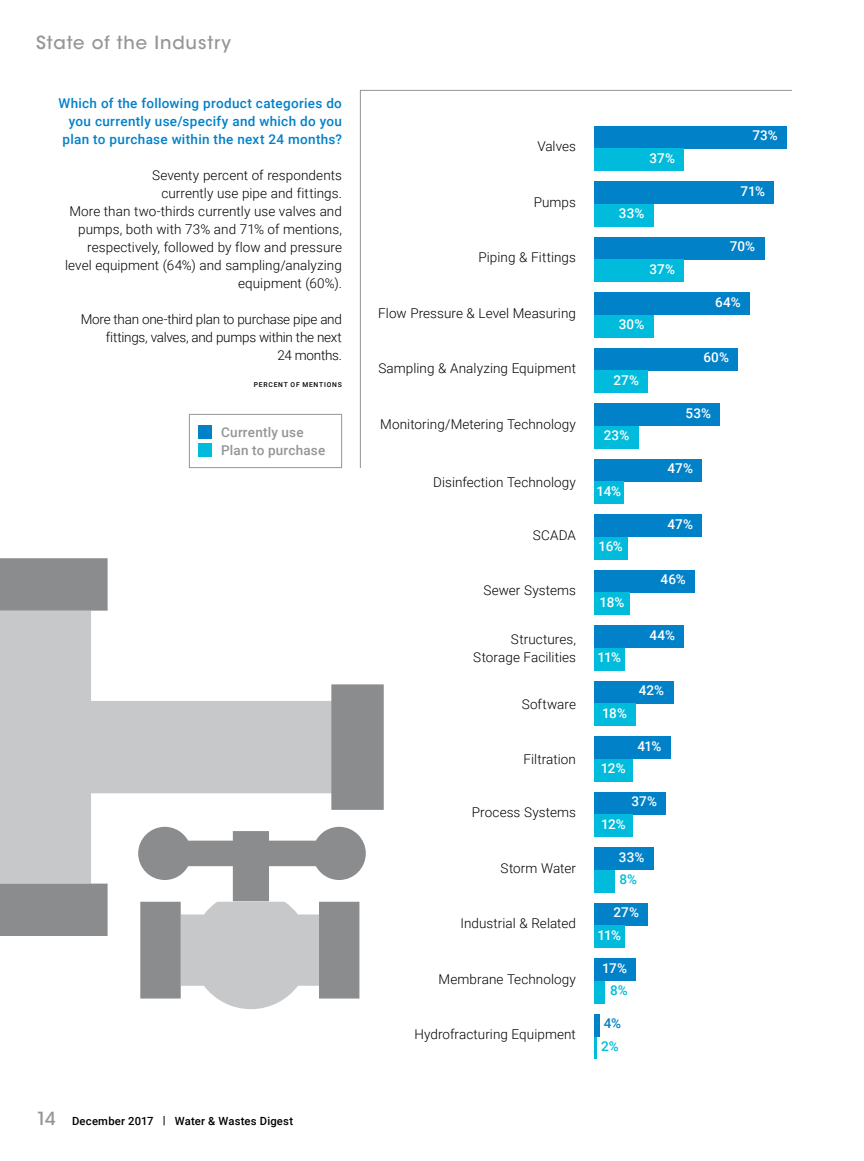
<style>
.page{position:relative;width:864px;height:1161px;background:#fff}
.page>*{position:absolute;margin:0;border:0;box-sizing:border-box;transform-origin:0 0}
.t1{font:500 18px "ITC Avant Garde Std";letter-spacing:.05em;color:#939598}
.t2{font:300 13.5px/18px "Roboto";letter-spacing:.005em;color:#000;text-align:right}
.t3{font:500 13.5px/18px "Roboto";letter-spacing:.025em;color:#0081c8;text-align:right}
.t4{font:500 13.5px "Roboto";letter-spacing:.005em;color:#fff}
.t5{font:300 13.5px/18px "Roboto";letter-spacing:-.02em;color:#000;text-align:right}
.t6{font:500 13.5px/18px "Roboto";letter-spacing:.015em;color:#939598}
.t7{font:500 13.5px "Roboto";color:#00bbdb}
.t8{font:500 11.25px "Roboto";letter-spacing:.02em;color:#000}
.t9{font:500 6.75px "Roboto";letter-spacing:.115em;color:#000}
.s1{font-family:"ITC Avant Garde Std";font-size:18px;color:#939598}
</style>
<div class="page">
<svg style="left:0;top:611px;width:342px;height:273px;fill:#c7c8ca"></svg>
<div style="left:331px;top:684px;width:53px;height:126px;background:#8a8c8e"></div>
<div style="left:0;top:558px;width:108px;height:53px;background:#8a8c8e"></div>
<div style="left:0;top:884px;width:108px;height:52px;background:#8a8c8e"></div>
<svg style="left:360px;top:90px;width:432px;height:378px"></svg>
<div style="left:594px;top:126px;width:193px;height:22px;background:#0081c8"></div>
<div style="left:594px;top:182px;width:180px;height:22px;background:#0081c8"></div>
<div style="left:594px;top:237px;width:170px;height:23px;background:#0081c8"></div>
<div style="left:594px;top:292px;width:156px;height:23px;background:#0081c8"></div>
<div style="left:594px;top:348px;width:144px;height:22px;background:#0081c8"></div>
<div style="left:594px;top:404px;width:126px;height:22px;background:#0081c8"></div>
<div style="left:594px;top:459px;width:108px;height:23px;background:#0081c8"></div>
<div style="left:594px;top:514px;width:108px;height:23px;background:#0081c8"></div>
<div style="left:594px;top:570px;width:101px;height:22px;background:#0081c8"></div>
<div style="left:594px;top:626px;width:90px;height:22px;background:#0081c8"></div>
<div style="left:594px;top:681px;width:79px;height:23px;background:#0081c8"></div>
<div style="left:594px;top:736px;width:76px;height:23px;background:#0081c8"></div>
<div style="left:594px;top:792px;width:72px;height:22px;background:#0081c8"></div>
<div style="left:594px;top:848px;width:59px;height:22px;background:#0081c8"></div>
<div style="left:594px;top:903px;width:54px;height:23px;background:#0081c8"></div>
<div style="left:594px;top:148px;width:90px;height:23px;background:#00bbdb"></div>
<div style="left:594px;top:204px;width:59px;height:22px;background:#00bbdb"></div>
<div style="left:594px;top:260px;width:90px;height:22px;background:#00bbdb"></div>
<div style="left:594px;top:315px;width:59px;height:23px;background:#00bbdb"></div>
<div style="left:594px;top:370px;width:54px;height:23px;background:#00bbdb"></div>
<div style="left:594px;top:426px;width:45px;height:22px;background:#00bbdb"></div>
<div style="left:594px;top:482px;width:30px;height:22px;background:#00bbdb"></div>
<div style="left:594px;top:648px;width:31px;height:22px;background:#00bbdb"></div>
<div style="left:594px;top:704px;width:41px;height:22px;background:#00bbdb"></div>
<div style="left:594px;top:759px;width:39px;height:23px;background:#00bbdb"></div>
<div style="left:594px;top:981px;width:10px;height:23px;background:#00bbdb"></div>
<div style="left:199px;top:425px;width:13px;height:14px;background:#0081c8"></div>
<div style="left:199px;top:443px;width:13px;height:14px;background:#00bbdb"></div>
<div style="left:189px;top:414px;width:153px;height:54px;border:1px solid #939598"></div>
<hr style="left:594px;top:1036px;width:3px;height:23px;background:#00bbdb">
<div style="left:594px;top:1014px;width:5px;height:22px;background:#0081c8"></div>
<div style="left:594px;top:537px;width:33px;height:23px;background:#00bbdb"></div>
<div style="left:594px;top:592px;width:36px;height:23px;background:#00bbdb"></div>
<div style="left:594px;top:814px;width:39px;height:23px;background:#00bbdb"></div>
<div style="left:594px;top:870px;width:21px;height:22px;background:#00bbdb"></div>
<div style="left:594px;top:926px;width:31px;height:22px;background:#00bbdb"></div>
<div style="left:594px;top:958px;width:41px;height:23px;background:#0081c8"></div>
<svg style="left:138px;top:827px;width:228px;height:182px"></svg>
<h1 class="t1" style="left:36px;top:32px;width:197px">State of the Industry</h1>
<p class="t3" style="left:58px;top:94px;width:285px">Which of the following product categories do you currently use/specify and which do you plan to purchase within the next 24 months?</p>
<p class="t2" style="left:65px;top:166px;width:278px">Seventy percent of respondents<br>currently use pipe and fittings.<br>More than two-thirds currently use valves and pumps, both with 73% and 71% of mentions, respectively, followed by flow and pressure level equipment (64%) and sampling/analyzing equipment (60%).</p>
<p class="t5" style="left:81px;top:310px;width:263px">More than one-third plan to purchase pipe and fittings, valves, and pumps within the next<br>24 months.</p>
<p class="t9" style="left:254px;top:380px;width:90px">PERCENT OF MENTIONS</p>
<p class="t6" style="left:221px;top:422px;width:106px">Currently use<br>Plan to purchase</p>
<p class="t8" style="left:36px;top:1113px;width:259px"><span class="s1">14</span> December 2017 | Water &amp; Wastes Digest</p>
<p class="t2" style="left:537px;top:137px;width:40px">Valves</p>
<p class="t2" style="left:534px;top:193px;width:44px">Pumps</p>
<p class="t2" style="left:479px;top:248px;width:99px">Piping &amp; Fittings</p>
<p class="t2" style="left:378px;top:304px;width:199px">Flow Pressure &amp; Level Measuring</p>
<p class="t2" style="left:378px;top:359px;width:199px">Sampling &amp; Analyzing Equipment</p>
<p class="t2" style="left:380px;top:415px;width:197px">Monitoring/Metering Technology</p>
<p class="t2" style="left:433px;top:472px;width:144px">Disinfection Technology</p>
<p class="t2" style="left:533px;top:525px;width:45px">SCADA</p>
<p class="t2" style="left:483px;top:581px;width:94px">Sewer Systems</p>
<p class="t2" style="left:473px;top:630px;width:104px">Structures,<br>Storage Facilities</p>
<p class="t2" style="left:522px;top:694px;width:56px">Software</p>
<p class="t2" style="left:523px;top:750px;width:54px">Filtration</p>
<p class="t2" style="left:472px;top:803px;width:106px">Process Systems</p>
<p class="t2" style="left:501px;top:859px;width:77px">Storm Water</p>
<p class="t2" style="left:460px;top:914px;width:117px">Industrial &amp; Related</p>
<p class="t2" style="left:439px;top:970px;width:139px">Membrane Technology</p>
<p class="t2" style="left:414px;top:1025px;width:163px">Hydrofracturing Equipment</p>
<p class="t4" style="left:649px;top:148px;width:27px">37%</p>
<p class="t4" style="left:619px;top:204px;width:27px">33%</p>
<p class="t4" style="left:649px;top:259px;width:27px">37%</p>
<p class="t4" style="left:619px;top:315px;width:27px">30%</p>
<p class="t4" style="left:613px;top:370px;width:27px">27%</p>
<p class="t4" style="left:604px;top:426px;width:27px">23%</p>
<p class="t4" style="left:752px;top:126px;width:27px">73%</p>
<p class="t4" style="left:740px;top:181px;width:26px">71%</p>
<p class="t4" style="left:730px;top:237px;width:27px">70%</p>
<p class="t4" style="left:715px;top:292px;width:27px">64%</p>
<p class="t4" style="left:703px;top:348px;width:27px">60%</p>
<p class="t4" style="left:685px;top:403px;width:27px">53%</p>
<p class="t4" style="left:597px;top:481px;width:26px">14%</p>
<p class="t4" style="left:599px;top:537px;width:26px">16%</p>
<p class="t4" style="left:600px;top:592px;width:26px">18%</p>
<p class="t4" style="left:598px;top:648px;width:25px">11%</p>
<p class="t4" style="left:602px;top:703px;width:26px">18%</p>
<p class="t4" style="left:601px;top:759px;width:26px">12%</p>
<p class="t4" style="left:668px;top:459px;width:27px">47%</p>
<p class="t4" style="left:668px;top:514px;width:27px">47%</p>
<p class="t4" style="left:661px;top:570px;width:27px">46%</p>
<p class="t4" style="left:649px;top:625px;width:27px">44%</p>
<p class="t4" style="left:639px;top:681px;width:27px">42%</p>
<p class="t4" style="left:637px;top:736px;width:26px">41%</p>
<p class="t4" style="left:631px;top:792px;width:27px">37%</p>
<p class="t4" style="left:601px;top:814px;width:26px">12%</p>
<p class="t4" style="left:619px;top:847px;width:27px">33%</p>
<p class="t7" style="left:619px;top:870px;width:19px">8%</p>
<p class="t4" style="left:613px;top:903px;width:27px">27%</p>
<p class="t4" style="left:598px;top:925px;width:25px">11%</p>
<p class="t4" style="left:602px;top:958px;width:26px">17%</p>
<p class="t7" style="left:610px;top:981px;width:19px">8%</p>
<p class="t3" style="left:604px;top:1014px;width:19px">4%</p>
<p class="t7" style="left:601px;top:1036px;width:19px">2%</p>
</div>
